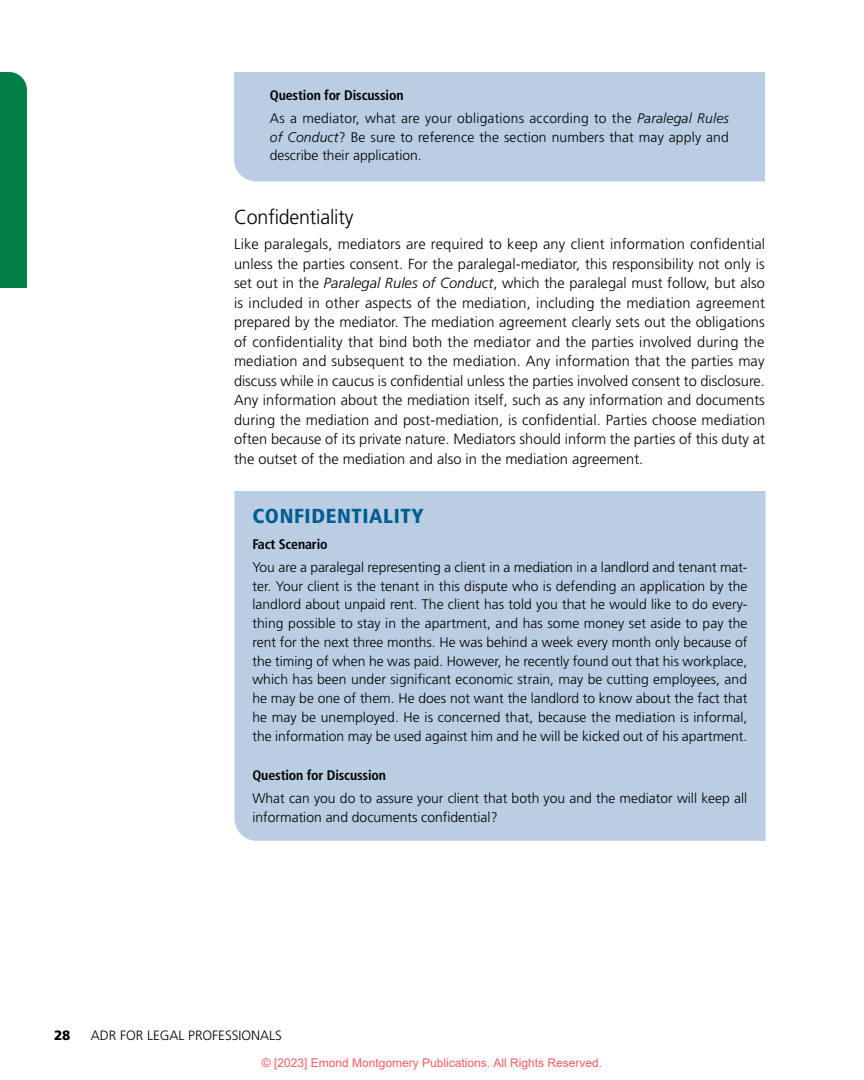
<style>
.page{position:relative;width:864px;height:1080px;background:#fff}
.page>*{position:absolute;margin:0;border:0;box-sizing:border-box;transform-origin:0 0}
.t1{font:300 20.25px "Frutiger LT Std";letter-spacing:-.01em;color:#000}
.t2{font:900 condensed 20.25px "Frutiger LT Std";letter-spacing:.03em;color:#005d92}
.t3{font:300 14.7px/19.5px "Frutiger LT Std";color:#000;text-align:justify}
.t4{font:300 13.8px/18.8px "Frutiger LT Std";color:#000}
.t5{font:700 condensed 13.8px "Frutiger LT Std";letter-spacing:-.01em;color:#000}
.t6{font:300 13.5px "Frutiger LT Std";color:#000}
.t7{font:900 13.5px "Frutiger LT Std";color:#000}
.t8{font:12px "Arial";color:rgb(255 0 0/.65)}
.s1{font-weight:700;font-stretch:condensed}
.s2{font-style:italic}
</style>
<div class="page">
<div style="left:0;top:72px;width:27px;height:216px;background:#008047"></div>
<div style="left:234px;top:72px;width:531px;height:110px;background:#bacde2"></div>
<div style="left:234px;top:491px;width:532px;height:350px;background:#bacde2"></div>
<p class="t4" style="left:270px;top:83px;width:460px;line-height:23.2px"><span class="s1">Question for Discussion<br></span>As a mediator, what are your obligations according to the <span class="s2">Paralegal Rules</span></p>
<p class="t4" style="left:270px;top:128px;width:460px"><span class="s2">of Conduct</span>? Be sure to reference the section numbers that may apply and describe their application.</p>
<h1 class="t1" style="left:234px;top:206px;width:121px">Confidentiality</h1>
<p class="t3" style="left:234px;top:235px;width:533px">Like paralegals, mediators are required to keep any client information confidential unless the parties consent. For the paralegal-mediator, this responsibility not only is set out in the <span class="s2">Paralegal Rules of Conduct</span>, which the paralegal must follow, but also is included in other aspects of the mediation, including the mediation agreement prepared by the mediator. The mediation agreement clearly sets out the obligations of confidentiality that bind both the mediator and the parties involved during the mediation and subsequent to the mediation. Any information that the parties may discuss while in caucus is confidential unless the parties involved consent to disclosure.<br>Any information about the mediation itself, such as any information and documents during the mediation and post-mediation, is confidential. Parties choose mediation often because of its private nature. Mediators should inform the parties of this duty at the outset of the mediation and also in the mediation agreement.</p>
<h1 class="t2" style="left:252px;top:504px;width:173px">CONFIDENTIALITY</h1>
<p class="t5" style="left:252px;top:536px;width:77px">Fact Scenario</p>
<p class="t4" style="left:252px;top:558px;width:497px;text-align:justify">You are a paralegal representing a client in a mediation in a landlord and tenant mat&shy;ter. Your client is the tenant in this dispute who is defending an application by the landlord about unpaid rent. The client has told you that he would like to do every&shy;thing possible to stay in the apartment, and has some money set aside to pay the rent for the next three months. He was behind a week every month only because of the timing of when he was paid. However, he recently found out that his workplace, which has been under significant economic strain, may be cutting employees, and he may be one of them. He does not want the landlord to know about the fact that he may be unemployed. He is concerned that, because the mediation is informal, the information may be used against him and he will be kicked out of his apartment.</p>
<p class="t5" style="left:252px;top:767px;width:135px">Question for Discussion</p>
<p class="t4" style="left:252px;top:789px;width:496px">What can you do to assure your client that both you and the mediator will keep all information and documents confidential?</p>
<p class="t7" style="left:54px;top:1027px;width:18px">28</p>
<p class="t6" style="left:91px;top:1027px;width:193px">ADR FOR LEGAL PROFESSIONALS</p>
<p class="t8" style="left:262px;top:1054px;width:342px">© [2023] Emond Montgomery Publications. All Rights Reserved.</p>
</div>
